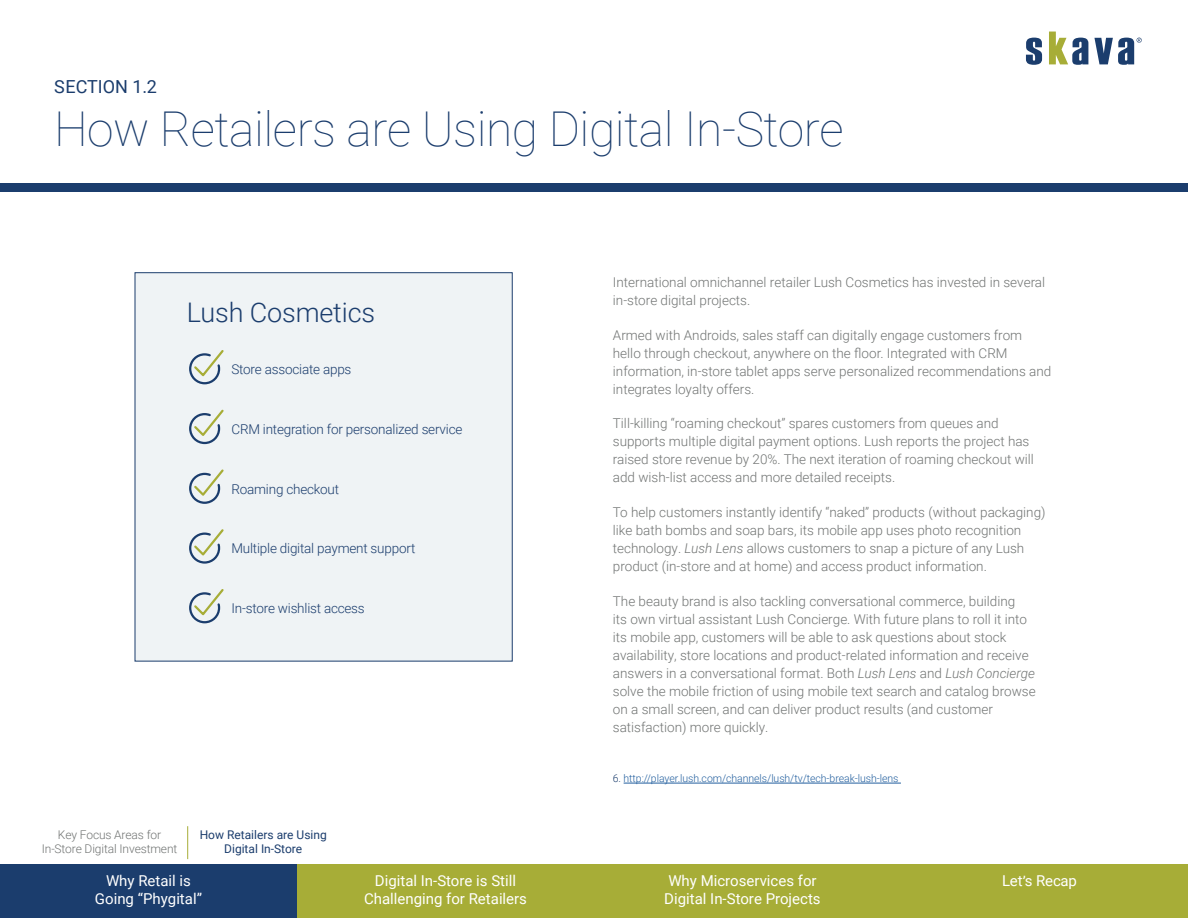
<style>
.page{position:relative;width:1188px;height:918px;background:#fff}
.page>*{position:absolute;margin:0;border:0;box-sizing:border-box;transform-origin:0 0}
.t1{font:100 48px "Roboto";letter-spacing:-.01em;color:#1b3d6d}
.t2{font:300 27px "Roboto";letter-spacing:-.005em;color:#1b3d6d}
.t3{font:18px "Roboto";color:#1b3d6d}
.t4{font:15px/18px "Roboto";color:#fff;text-align:center}
.t5{font:300 13.5px/18px "Roboto";color:#717473}
.t6{font:300 13.5px "Roboto";letter-spacing:-.015em;color:#1b3d6d}
.t7{font:300 12px/14.4px "Roboto";letter-spacing:-.01em;color:#717473;text-align:center}
.t8{font:12px/14.4px "Roboto";color:#1b3d6d;text-align:center}
.t9{font:300 10.5px "Roboto";letter-spacing:-.005em;color:#215e9e}
.s1{font-style:italic}
.s2{color:#1b3d6d}
</style>
<div class="page">
<div style="left:135px;top:272px;width:378px;height:390px;background:#eff3f5;border:1px solid #1b3d6d"></div>
<hr style="left:624px;top:783px;width:277px;height:1px;background:#215e9e">
<hr style="left:187px;top:826px;width:1px;height:33px;background:#a7ad37">
<div style="left:0;top:184px;width:1188px;height:8px;background:#1b3d6d"></div>
<div style="left:0;top:864px;width:297px;height:54px;background:#1b3d6d"></div>
<div style="left:891px;top:864px;width:297px;height:54px;background:#a7ad37"></div>
<div style="left:594px;top:864px;width:297px;height:54px;background:#a7ad37"></div>
<div style="left:297px;top:864px;width:297px;height:54px;background:#a7ad37"></div>
<svg style="left:189px;top:350px;width:35px;height:35px"></svg>
<svg style="left:189px;top:409px;width:35px;height:36px"></svg>
<svg style="left:189px;top:469px;width:35px;height:35px"></svg>
<svg style="left:189px;top:529px;width:35px;height:35px"></svg>
<svg style="left:189px;top:589px;width:35px;height:35px"></svg>
<svg style="left:1026px;top:38px;width:16px;height:27px"></svg>
<svg style="left:1094px;top:38px;width:48px;height:27px"></svg>
<svg style="left:1049px;top:32px;width:39px;height:33px"></svg>
<h3 class="t3" style="left:54px;top:74px;width:104px">SECTION 1.2</h3>
<h1 class="t1" style="left:54px;top:95px;width:791px">How Retailers are Using Digital In-Store</h1>
<h2 class="t2" style="left:187px;top:293px;width:190px">Lush Cosmetics</h2>
<p class="t6" style="left:231px;top:360px;width:121px">Store associate apps</p>
<p class="t6" style="left:231px;top:420px;width:232px">CRM integration for personalized service</p>
<p class="t6" style="left:231px;top:479px;width:109px">Roaming checkout</p>
<p class="t6" style="left:231px;top:539px;width:185px">Multiple digital payment support</p>
<p class="t6" style="left:231px;top:599px;width:135px">In-store wishlist access</p>
<p class="t7" style="left:42px;top:827px;width:137px">Key Focus Areas for<br>In-Store Digital Investment</p>
<p class="t8" style="left:200px;top:827px;width:129px">How Retailers are Using<br>Digital In-Store</p>
<p class="t5" style="left:613px;top:273px;width:434px">International omnichannel retailer Lush Cosmetics has invested in several in-store digital projects.</p>
<p class="t5" style="left:613px;top:325px;width:440px">Armed with Androids, sales staff can digitally engage customers from hello through checkout, anywhere on the floor. Integrated with CRM information, in-store tablet apps serve personalized recommendations and integrates loyalty offers.</p>
<p class="t5" style="left:613px;top:414px;width:423px">Till-killing “roaming checkout” spares customers from queues and supports multiple digital payment options. Lush reports the project has raised store revenue by 20%. The next iteration of roaming checkout will add wish-list access and more detailed receipts.</p>
<p class="t5" style="left:613px;top:503px;width:434px">To help customers instantly identify “naked” products (without packaging) like bath bombs and soap bars, its mobile app uses photo recognition technology. <span class="s1">Lush Lens</span> allows customers to snap a picture of any Lush product (in-store and at home) and access product information.</p>
<p class="t5" style="left:613px;top:591px;width:424px">The beauty brand is also tackling conversational commerce, building<br>its own virtual assistant Lush Concierge. With future plans to roll it into its mobile app, customers will be able to ask questions about stock availability, store locations and product-related information and receive answers in a conversational format. Both <span class="s1">Lush Lens</span> and <span class="s1">Lush Concierge </span>solve the mobile friction of using mobile text search and catalog browse on a small screen, and can deliver product results (and customer satisfaction) more quickly.</p>
<p class="t9" style="left:613px;top:771px;width:287px"><span class="s2">6.</span> http://player.lush.com/channels/lush/tv/tech-break-lush-lens</p>
<p class="t4" style="left:95px;top:871px;width:109px">Why Retail is<br>Going “Phygital”</p>
<p class="t4" style="left:364px;top:871px;width:165px">Digital In-Store is Still<br>Challenging for Retailers</p>
<p class="t4" style="left:668px;top:871px;width:150px">Why Microservices for</p>
<p class="t4" style="left:1002px;top:871px;width:76px">Let’s Recap</p>
<p class="t4" style="left:664px;top:889px;width:158px">Digital In-Store Projects</p>
</div>
